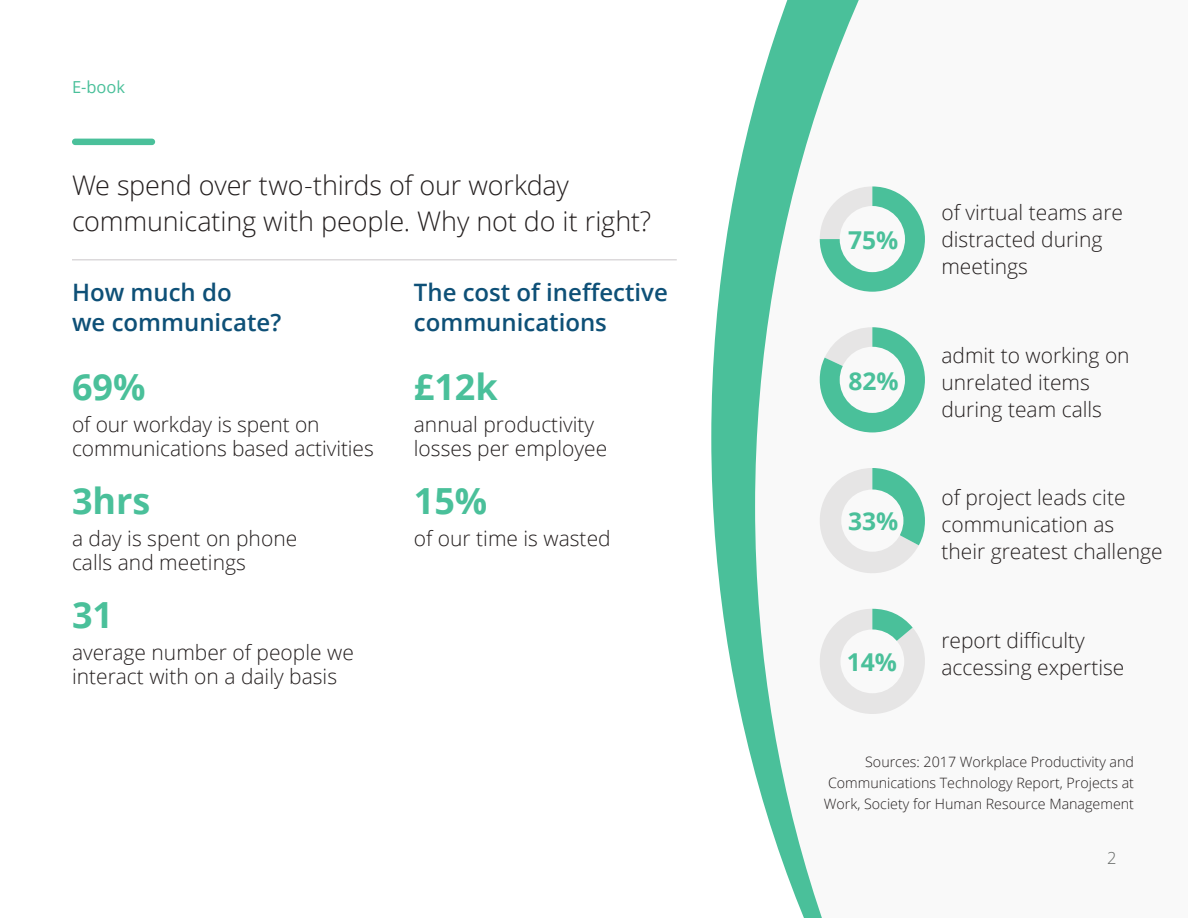
<style>
.page{position:relative;width:1188px;height:918px;background:#fff}
.page>*{position:absolute;margin:0;border:0;box-sizing:border-box;transform-origin:0 0}
.t1{font:700 36px "Open Sans";color:#4ac09a}
.t2{font:300 27px/36px "Open Sans";letter-spacing:-.005em;color:#241f1f}
.t3{font:700 24.6px "Open Sans";color:#4ac09a}
.t4{font:600 24px/30px "Open Sans";color:#0e5077}
.t5{font:300 21px/27px "Open Sans";color:#241f1f}
.t6{font:16.5px "Open Sans";color:#4ac09a}
.t7{font:300 16.5px "Open Sans";color:#656866}
.t8{font:300 14.25px/21px "Open Sans";color:#241f1f;text-align:justify}
</style>
<div class="page">
<svg style="left:711px;top:102px;width:44px;height:671px;fill:#4ac09a"></svg>
<svg style="left:755px;top:0;width:124px;height:918px"></svg>
<hr style="left:72px;top:259px;width:605px;height:1px;background:#cac6c9">
<svg style="left:820px;top:186px;width:105px;height:106px"></svg>
<div style="left:840px;top:206px;width:65px;height:66px;background:#f9f9f9;border-radius:50%"></div>
<svg style="left:820px;top:327px;width:105px;height:105px"></svg>
<div style="left:840px;top:347px;width:65px;height:66px;background:#f9f9f9;border-radius:50%"></div>
<svg style="left:812px;top:468px;width:113px;height:113px"></svg>
<div style="left:841px;top:490px;width:62px;height:62px;background:#f9f9f9;border-radius:50%"></div>
<svg style="left:813px;top:609px;width:112px;height:111px"></svg>
<div style="left:840px;top:630px;width:64px;height:63px;background:#f9f9f9;border-radius:50%"></div>
<div style="left:72px;top:139px;width:83px;height:6px;background:#4ac09a;border-radius:3px"></div>
<p class="t6" style="left:72px;top:76px;width:55px">E-book</p>
<p class="t2" style="left:72px;top:167px;width:581px">We spend over two-thirds of our workday communicating with people. Why not do it right?</p>
<p class="t4" style="left:72px;top:277px;width:211px">How much do<br>we communicate?</p>
<h1 class="t1" style="left:72px;top:362px;width:75px">69%</h1>
<p class="t5" style="left:72px;top:412px;width:303px;line-height:24px">of our workday is spent on communications based activities</p>
<h1 class="t1" style="left:72px;top:476px;width:80px">3hrs</h1>
<p class="t5" style="left:72px;top:526px;width:227px;line-height:24px">a day is spent on phone calls and meetings</p>
<h1 class="t1" style="left:72px;top:590px;width:43px">31</h1>
<p class="t5" style="left:72px;top:640px;width:283px;line-height:24px">average number of people we interact with on a daily basis</p>
<p class="t4" style="left:414px;top:277px;width:256px">The cost of ineffective communications</p>
<h1 class="t1" style="left:414px;top:362px;width:85px">£12k</h1>
<p class="t5" style="left:414px;top:412px;width:195px;line-height:24px">annual productivity losses per employee</p>
<h1 class="t1" style="left:414px;top:476px;width:75px">15%</h1>
<p class="t5" style="left:414px;top:524px;width:198px">of our time is wasted</p>
<p class="t3" style="left:848px;top:223px;width:52px">75%</p>
<p class="t3" style="left:849px;top:364px;width:52px">82%</p>
<p class="t3" style="left:848px;top:503px;width:52px">33%</p>
<p class="t3" style="left:847px;top:644px;width:52px">14%</p>
<p class="t5" style="left:941px;top:198px;width:183px">of virtual teams are distracted during meetings</p>
<p class="t5" style="left:941px;top:341px;width:190px">admit to working on unrelated items during team calls</p>
<p class="t5" style="left:941px;top:483px;width:223px">of project leads cite communication as their greatest challenge</p>
<p class="t5" style="left:941px;top:626px;width:185px">report difficulty accessing expertise</p>
<p class="t8" style="left:824px;top:751px;width:312px;text-indent:41px">Sources: 2017 Workplace Productivity and Communications Technology Report, Projects at Work, Society for Human Resource Management</p>
<p class="t7" style="left:1107px;top:847px;width:11px">2</p>
</div>
